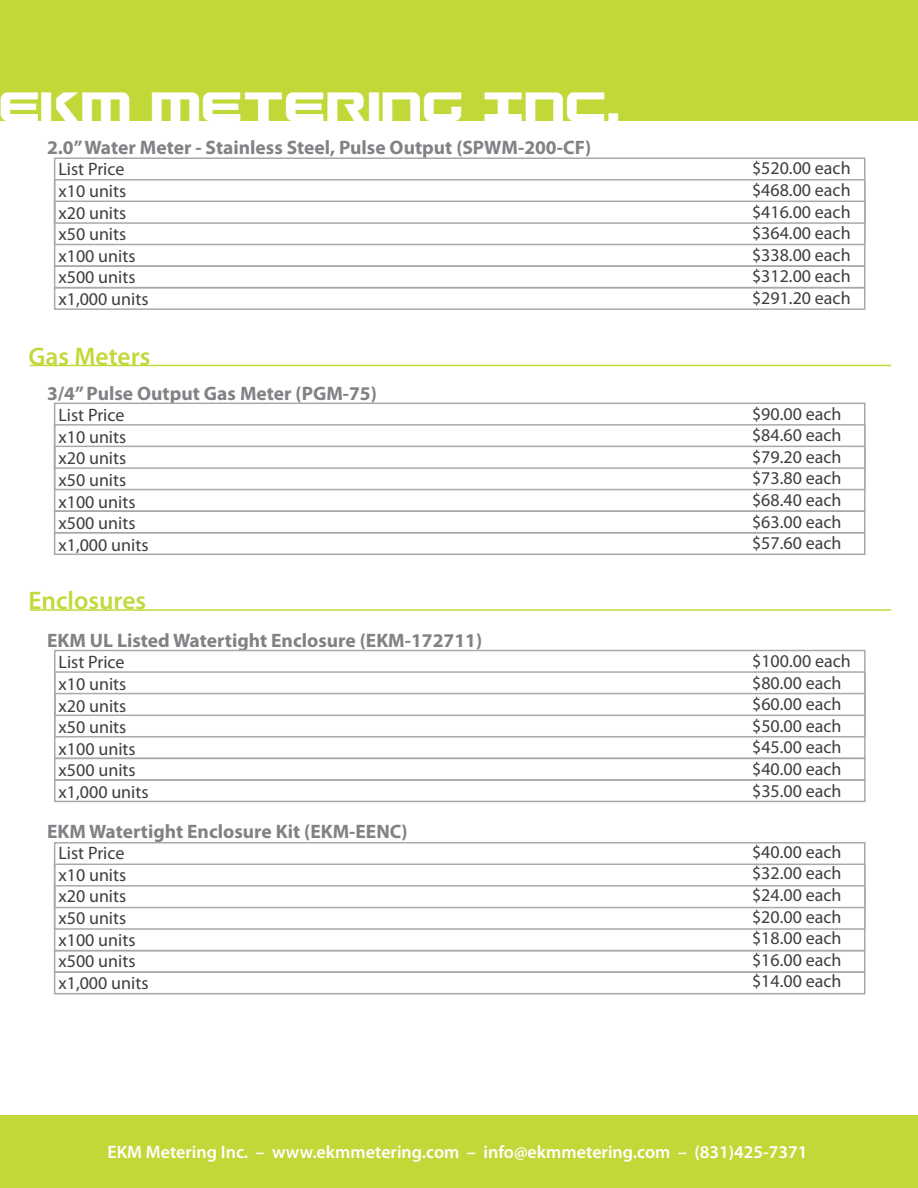
<style>
.page{position:relative;width:918px;height:1188px;background:#fff}
.page>*{position:absolute;margin:0;border:0;box-sizing:border-box;transform-origin:0 0}
.t1{font:44.55px "Gunship";color:#fff;scale:.89 1}
.t2{font:600 25.5px "Myriad Pro";color:#c3d83a}
.t3{font:700 19.5px "Myriad Pro";color:#808285}
.t4{font:18px/21.6px "Myriad Pro";color:#3e3e3f}
.t5{font:600 18px "Myriad Pro";color:#fff}
</style>
<div class="page">
<div style="left:0;top:0;width:918px;height:120px;background:#c2d839"></div>
<div style="left:0;top:1115px;width:918px;height:73px;background:#c2d839"></div>
<hr style="left:30px;top:365px;width:861px;height:1px;background:#c3d83a">
<hr style="left:30px;top:609px;width:861px;height:2px;background:#c3d83a">
<div style="left:54px;top:403px;width:812px;height:109px;border:2px solid #a8a9ad"></div>
<div style="left:54px;top:424px;width:812px;height:66px;border:2px solid #a8a9ad"></div>
<div style="left:54px;top:446px;width:812px;height:23px;border:2px solid #a8a9ad"></div>
<div style="left:54px;top:510px;width:812px;height:23px;border:2px solid #a8a9ad"></div>
<div style="left:54px;top:532px;width:812px;height:23px;border:2px solid #a8a9ad"></div>
<div style="left:54px;top:842px;width:812px;height:109px;border:2px solid #a8a9ad"></div>
<div style="left:54px;top:864px;width:812px;height:66px;border:2px solid #a8a9ad"></div>
<div style="left:54px;top:885px;width:812px;height:23px;border:2px solid #a8a9ad"></div>
<div style="left:54px;top:950px;width:812px;height:23px;border:2px solid #a8a9ad"></div>
<div style="left:54px;top:971px;width:812px;height:23px;border:2px solid #a8a9ad"></div>
<div style="left:54px;top:157px;width:812px;height:110px;border:2px solid #a8a9ad"></div>
<div style="left:54px;top:179px;width:812px;height:66px;border:2px solid #a8a9ad"></div>
<div style="left:54px;top:201px;width:812px;height:23px;border:2px solid #a8a9ad"></div>
<div style="left:54px;top:265px;width:812px;height:23px;border:2px solid #a8a9ad"></div>
<div style="left:54px;top:287px;width:812px;height:23px;border:2px solid #a8a9ad"></div>
<div style="left:54px;top:650px;width:812px;height:109px;border:2px solid #a8a9ad"></div>
<div style="left:54px;top:671px;width:812px;height:66px;border:2px solid #a8a9ad"></div>
<div style="left:54px;top:693px;width:812px;height:23px;border:2px solid #a8a9ad"></div>
<div style="left:54px;top:758px;width:812px;height:23px;border:2px solid #a8a9ad"></div>
<div style="left:54px;top:779px;width:812px;height:23px;border:2px solid #a8a9ad"></div>
<h1 class="t1" style="left:-2px;top:80px;width:701px">EKM METERING INC.</h1>
<p class="t3" style="left:47px;top:134px;width:546px">2.0” Water Meter - Stainless Steel, Pulse Output (SPWM-200-CF)</p>
<p class="t4" style="left:58px;top:158px;width:92px">List Price x10 units x20 units x50 units x100 units x500 units x1,000 units</p>
<p class="t4" style="left:752px;top:157px;width:100px;text-align:justify">$520.00 each $468.00 each $416.00 each $364.00 each $338.00 each $312.00 each $291.20 each</p>
<h2 class="t2" style="left:28px;top:340px;width:124px">Gas Meters</h2>
<p class="t3" style="left:47px;top:380px;width:331px">3/4” Pulse Output Gas Meter (PGM-75)</p>
<p class="t4" style="left:58px;top:404px;width:92px">List Price x10 units x20 units x50 units x100 units x500 units x1,000 units</p>
<h2 class="t2" style="left:28px;top:585px;width:119px">Enclosures</h2>
<p class="t4" style="left:752px;top:402px;width:91px;text-align:justify">$90.00 each $84.60 each $79.20 each $73.80 each $68.40 each $63.00 each $57.60 each</p>
<p class="t3" style="left:47px;top:628px;width:437px">EKM UL Listed Watertight Enclosure (EKM-172711)</p>
<p class="t4" style="left:59px;top:651px;width:92px">List Price x10 units x20 units x50 units x100 units x500 units x1,000 units</p>
<p class="t4" style="left:752px;top:650px;width:100px">$100.00 each $80.00 each $60.00 each $50.00 each $45.00 each $40.00 each $35.00 each</p>
<p class="t3" style="left:47px;top:818px;width:362px">EKM Watertight Enclosure Kit (EKM-EENC)</p>
<p class="t4" style="left:58px;top:842px;width:92px">List Price x10 units x20 units x50 units x100 units x500 units x1,000 units</p>
<p class="t4" style="left:752px;top:841px;width:91px;text-align:justify">$40.00 each $32.00 each $24.00 each $20.00 each $18.00 each $16.00 each $14.00 each</p>
<p class="t5" style="left:107px;top:1141px;width:702px">EKM Metering Inc. – www.ekmmetering.com – info@ekmmetering.com – (831)425-7371</p>
</div>
